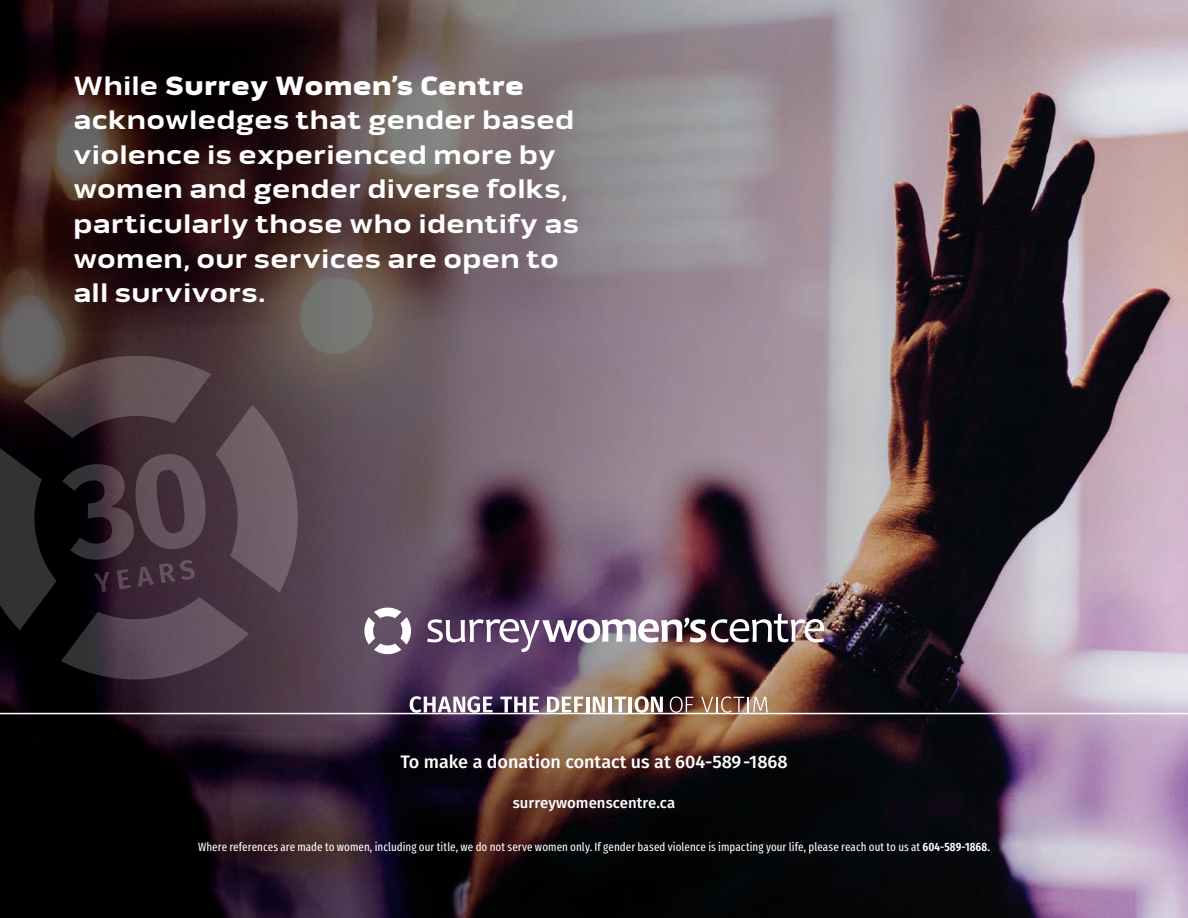
<style>
.page{position:relative;width:1188px;height:918px;background:#fff}
.page>*{position:absolute;margin:0;border:0;box-sizing:border-box;transform-origin:0 0}
.t1{font:700 27px/34.5px "Pill Gothic 900 mg";letter-spacing:.01em;color:#fff}
.t2{font:500 18px "Fira Sans";color:#fff}
.t3{font:500 15px "Fira Sans";letter-spacing:.005em;color:#fff}
.t4{font:12px "Fira Sans Compressed";letter-spacing:.005em;color:#fff}
.s1{font-weight:900}
.s2{font-weight:600}
.s3{font-weight:500}
</style>
<div class="page">
<img style="left:0;top:0;width:1188px;height:918px">
<img style="left:427px;top:614px;width:397px;height:38px">
<svg style="left:363px;top:606px;width:50px;height:50px"></svg>
<svg style="left:410px;top:696px;width:83px;height:17px"></svg>
<svg style="left:500px;top:697px;width:39px;height:15px"></svg>
<svg style="left:547px;top:697px;width:36px;height:15px"></svg>
<hr style="left:586px;top:697px;width:3px;height:15px;background:#fff">
<svg style="left:593px;top:697px;width:12px;height:15px"></svg>
<hr style="left:609px;top:697px;width:3px;height:15px;background:#fff">
<svg style="left:614px;top:697px;width:12px;height:15px"></svg>
<hr style="left:628px;top:697px;width:4px;height:15px;background:#fff">
<svg style="left:635px;top:696px;width:28px;height:17px"></svg>
<svg style="left:670px;top:696px;width:24px;height:17px"></svg>
<svg style="left:701px;top:696px;width:67px;height:17px"></svg>
<hr style="left:0;top:713px;width:1188px;height:1px;background:#fff">
<svg style="left:0;top:342px;width:312px;height:351px"></svg>
<p class="t1" style="left:74px;top:69px;width:507px">While <span class="s1">Surrey Women’s Centre </span>acknowledges that gender based violence is experienced more by women and gender diverse folks, particularly those who identify as women, our services are open to all survivors.</p>
<p class="t2" style="left:400px;top:748px;width:389px">To make a donation contact us at 604-589-1868</p>
<p class="t3" style="left:513px;top:790px;width:164px">surreywomenscentre.ca</p>
<p class="t4" style="left:198px;top:838px;width:793px">Where references are made to women, including our title, we do not serve women only. If gender based violence is impacting your life, please reach out to us at <span class="s2">604-589-1868</span><span class="s3">.</span></p>
</div>
